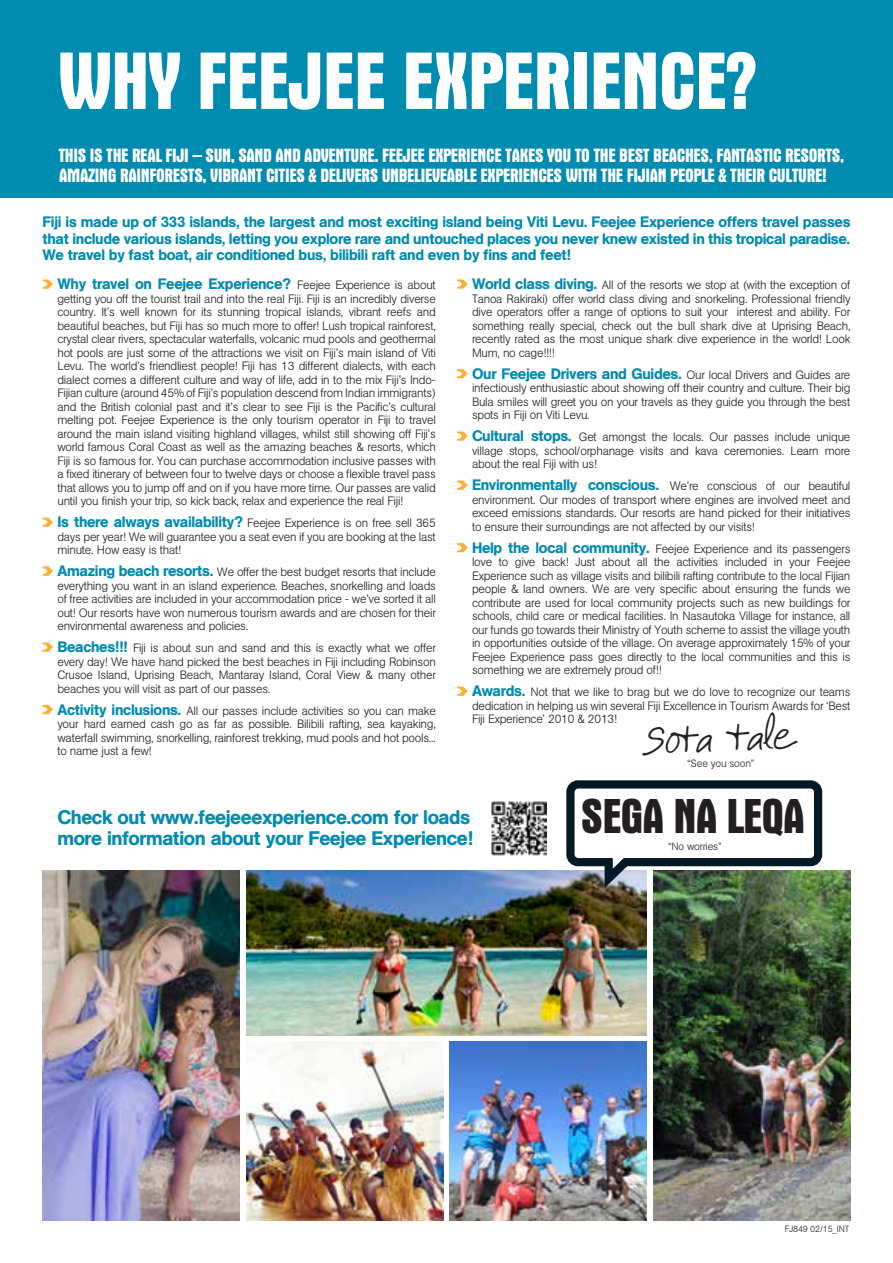
<style>
.page{position:relative;width:893px;height:1263px;background:#fff}
.page>*{position:absolute;margin:0;border:0;box-sizing:border-box;transform-origin:0 0}
.t1{font:700 condensed 82.5px "Aurora BT";letter-spacing:-.01em;color:#fff}
.t2{font:700 condensed 49.8px "Aurora BT";letter-spacing:-.02em;color:#231f20}
.t3{font:31.5px "It Ain't Rocket Science";color:#231f20}
.t4{font:700 condensed 19.5px/19.8px "Aurora BT";letter-spacing:-.02em;color:#fff}
.t5{font:500 19.5px/21px "AG Buch BQ";letter-spacing:-.02em;color:#008bb1}
.t6{font:500 15px/16.5px "AG Buch BQ";letter-spacing:-.02em;color:#008bb1;text-align:justify}
.t7{font:300 12px/13.5px "AG Buch BQ";letter-spacing:-.02em;color:#231f20;text-align:justify}
.t8{font:300 10.5px "AG Buch BQ";letter-spacing:-.015em;color:#231f20}
.t9{font:300 9px "AG Buch BQ";letter-spacing:-.02em;color:#231f20}
.s1{font-weight:300;font-size:12px;color:#231f20}
.s2{font-weight:500;font-size:15px;color:#008bb1}
</style>
<div class="page">
<svg style="left:42px;top:1151px;width:2px;height:70px"></svg>
<div style="left:0;top:0;width:893px;height:198px;background:#008bb1"></div>
<svg style="left:43px;top:279px;width:10px;height:10px"></svg>
<svg style="left:43px;top:517px;width:10px;height:10px"></svg>
<svg style="left:43px;top:566px;width:10px;height:10px"></svg>
<svg style="left:43px;top:642px;width:10px;height:10px"></svg>
<svg style="left:43px;top:705px;width:10px;height:9px"></svg>
<svg style="left:457px;top:279px;width:11px;height:10px"></svg>
<svg style="left:457px;top:369px;width:11px;height:9px"></svg>
<svg style="left:457px;top:431px;width:11px;height:10px"></svg>
<svg style="left:457px;top:480px;width:11px;height:10px"></svg>
<svg style="left:457px;top:543px;width:11px;height:9px"></svg>
<svg style="left:457px;top:686px;width:11px;height:10px"></svg>
<img style="left:450px;top:1042px;width:197px;height:178px">
<img style="left:653px;top:871px;width:197px;height:349px">
<img style="left:43px;top:871px;width:196px;height:349px">
<img style="left:246px;top:1042px;width:197px;height:178px">
<img style="left:246px;top:871px;width:401px;height:164px">
<img style="left:562px;top:780px;width:264px;height:118px">
<img style="left:491px;top:801px;width:55px;height:55px">
<h1 class="t1" style="left:58px;top:34px;width:700px">WHY FEEJEE EXPERIENCE?</h1>
<h3 class="t4" style="left:58px;top:146px;width:787px">THIS IS THE REAL FIJI – SUN, SAND AND ADVENTURE. FEEJEE EXPERIENCE TAKES YOU TO THE BEST BEACHES, FANTASTIC RESORTS,<br>AMAZING RAINFORESTS, VIBRANT CITIES &amp; DELIVERS UNBELIEVEABLE EXPERIENCES WITH THE FIJIAN PEOPLE &amp; THEIR CULTURE!</h3>
<p class="t6" style="left:43px;top:214px;width:809px">Fiji is made up of 333 islands, the largest and most exciting island being Viti Levu. Feejee Experience offers travel passes that include various islands, letting you explore rare and untouched places you never knew existed in this tropical paradise.<br>We travel by fast boat, air conditioned bus, bilibili raft and even by fins and feet!</p>
<p class="t6" style="left:57px;top:276px;width:380px">Why travel on Feejee Experience? <span class="s1">Feejee Experience is about</span></p>
<p class="t7" style="left:57px;top:292px;width:380px">getting you off the tourist trail and into the real Fiji. Fiji is an incredibly diverse country. It’s well known for its stunning tropical islands, vibrant reefs and beautiful beaches, but Fiji has so much more to offer! Lush tropical rainforest, crystal clear rivers, spectacular waterfalls, volcanic mud pools and geothermal hot pools are just some of the attractions we visit on Fiji’s main island of Viti Levu. The world’s friendliest people! Fiji has 13 different dialects, with each dialect comes a different culture and way of life, add in to the mix Fiji’s Indo-Fijian culture (around 45% of Fiji’s population descend from Indian immigrants) and the British colonial past and it’s clear to see Fiji is the Pacific’s cultural melting pot. Feejee Experience is the only tourism operator in Fiji to travel around the main island visiting highland villages, whilst still showing off Fiji’s world famous Coral Coast as well as the amazing beaches &amp; resorts, which Fiji is so famous for. You can purchase accommodation inclusive passes with a fixed itinerary of between four to twelve days or choose a flexible travel pass that allows you to jump off and on if you have more time. Our passes are valid until you finish your trip, so kick back, relax and experience the real Fiji!</p>
<p class="t7" style="left:57px;top:516px;width:380px"><span class="s2">Is there always availability?</span> Feejee Experience is on free sell 365 days per year! We will guarantee you a seat even if you are booking at the last minute. How easy is that!</p>
<p class="t7" style="left:57px;top:565px;width:380px"><span class="s2">Amazing beach resorts.</span> We offer the best budget resorts that include everything you want in an island experience. Beaches, snorkelling and loads of free activities are included in your accommodation price - we’ve sorted it all out! Our resorts have won numerous tourism awards and are chosen for their environmental awareness and policies.</p>
<p class="t7" style="left:57px;top:641px;width:380px"><span class="s2">Beaches!!!</span> Fiji is about sun and sand and this is exactly what we offer every day! We have hand picked the best beaches in Fiji including Robinson Crusoe Island, Uprising Beach, Mantaray Island, Coral View &amp; many other beaches you will visit as part of our passes.</p>
<p class="t7" style="left:57px;top:704px;width:380px"><span class="s2">Activity inclusions.</span> All our passes include activities so you can make your hard earned cash go as far as possible. Bilibili rafting, sea kayaking, waterfall swimming, snorkelling, rainforest trekking, mud pools and hot pools... to name just a few!</p>
<p class="t7" style="left:472px;top:278px;width:380px"><span class="s2">World class diving.</span> All of the resorts we stop at (with the exception of Tanoa Rakiraki) offer world class diving and snorkeling. Professional friendly dive operators offer a range of options to suit your interest and ability. For something really special, check out the bull shark dive at Uprising Beach, recently rated as the most unique shark dive experience in the world! Look Mum, no cage!!!!</p>
<p class="t7" style="left:472px;top:368px;width:380px"><span class="s2">Our Feejee Drivers and Guides.</span> Our local Drivers and Guides are infectiously enthusiastic about showing off their country and culture. Their big Bula smiles will greet you on your travels as they guide you through the best spots in Fiji on Viti Levu.</p>
<p class="t7" style="left:472px;top:430px;width:380px"><span class="s2">Cultural stops.</span> Get amongst the locals. Our passes include unique village stops, school/orphanage visits and kava ceremonies. Learn more about the real Fiji with us!</p>
<p class="t7" style="left:472px;top:479px;width:380px"><span class="s2">Environmentally conscious.</span> We’re conscious of our beautiful environment. Our modes of transport where engines are involved meet and exceed emissions standards. Our resorts are hand picked for their initiatives to ensure their surroundings are not affected by our visits!</p>
<p class="t7" style="left:472px;top:542px;width:380px"><span class="s2">Help the local community.</span> Feejee Experience and its passengers love to give back! Just about all the activities included in your Feejee Experience such as village visits and bilibili rafting contribute to the local Fijian people &amp; land owners. We are very specific about ensuring the funds we contribute are used for local community projects such as new buildings for schools, child care or medical facilities. In Nasautoka Village for instance, all our funds go towards their Ministry of Youth scheme to assist the village youth in opportunities outside of the village. On average approximately 15% of your Feejee Experience pass goes directly to the local communities and this is something we are extremely proud of!!</p>
<p class="t7" style="left:472px;top:685px;width:380px"><span class="s2">Awards.</span> Not that we like to brag but we do love to recognize our teams dedication in helping us win several Fiji Excellence in Tourism Awards for ‘Best Fiji Experience’ 2010 &amp; 2013!</p>
<h3 class="t3" style="left:640px;top:724px;width:157px;rotate:-2deg">Sota tale</h3>
<p class="t8" style="left:687px;top:757px;width:69px">“See you soon”</p>
<h3 class="t5" style="left:57px;top:806px;width:417px">Check out www.feejeeexperience.com for loads more information about your Feejee Experience!</h3>
<h2 class="t2" style="left:581px;top:787px;width:226px">SEGA NA LEQA</h2>
<p class="t8" style="left:668px;top:840px;width:55px">“No worries”</p>
<p class="t9" style="left:785px;top:1224px;width:66px">FJ849 02/15_INT</p>
</div>
